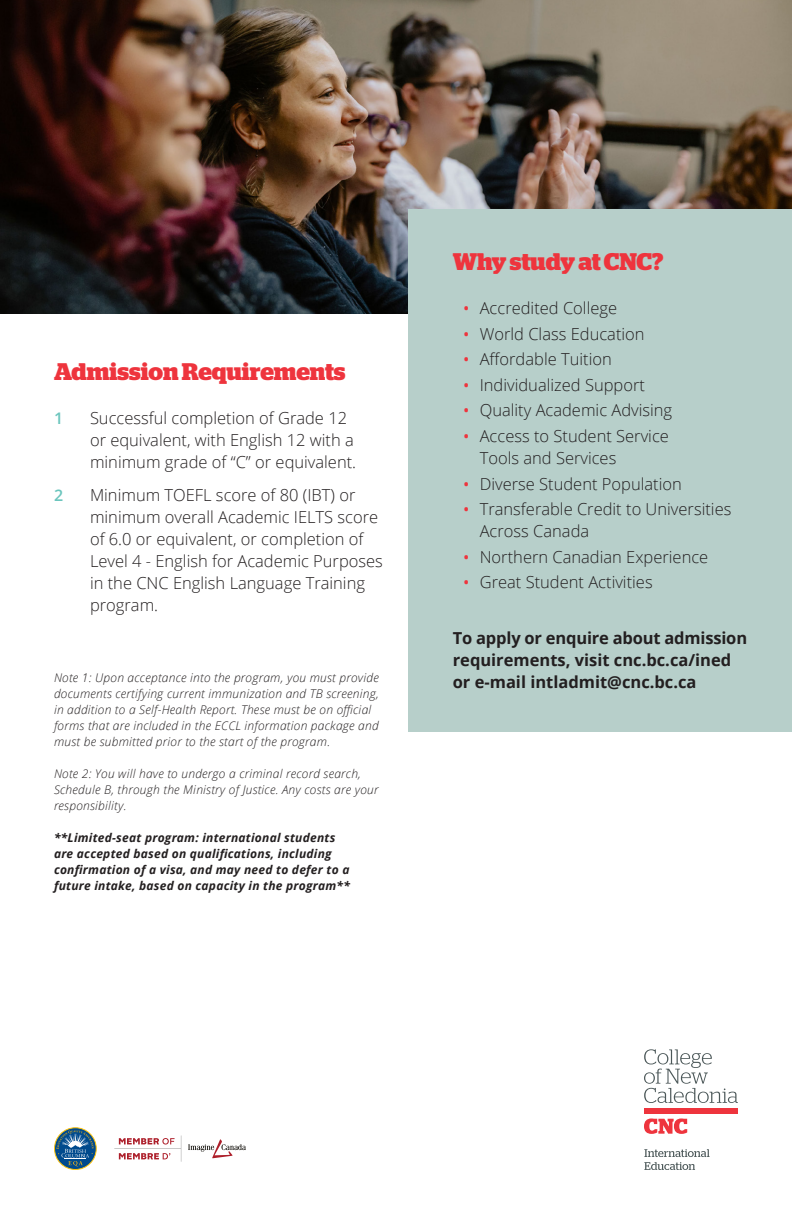
<style>
.page{position:relative;width:792px;height:1224px;background:#fff}
.page>*{position:absolute;margin:0;border:0;box-sizing:border-box;transform-origin:0 0}
.Body_Copy_Large_Sub{font:700 24px "Stag";color:#ee343d}
.t1{font:300 16.4px/22px "Open Sans";color:#231f20}
.t2{font:700 16.4px/22px "Open Sans";color:#231f20}
.t3{font:600 16px "Open Sans";color:#6bc5bd}
.Fine_Print_-_Tables{font:italic 300 12px/16px "Open Sans";letter-spacing:.02em;color:#231f20}
.Fine_Print_-_Tables-2{font:italic 700 12px/16px "Open Sans";letter-spacing:.02em;color:#231f20}
.s1{font-size:24px;color:#ee343d}
</style>
<div class="page">
<svg style="left:54px;top:1127px;width:43px;height:43px"></svg>
<svg style="left:114px;top:1136px;width:67px;height:25px"></svg>
<svg style="left:188px;top:1139px;width:58px;height:19px"></svg>
<img style="left:0;top:0;width:792px;height:314px">
<svg style="left:644px;top:1049px;width:94px;height:54px"></svg>
<div style="left:644px;top:1108px;width:94px;height:6px;background:#ee343d"></div>
<svg style="left:644px;top:1118px;width:43px;height:16px"></svg>
<svg style="left:644px;top:1149px;width:66px;height:21px"></svg>
<div style="left:408px;top:210px;width:384px;height:522px;background:#b7cfca"></div>
<p class="Body_Copy_Large_Sub" style="left:54px;top:358px;width:293px">Admission Requirements</p>
<p class="t3" style="left:54px;top:407px;width:11px">1</p>
<p class="t1" style="left:90px;top:407px;width:268px">Successful completion of Grade 12 or equivalent, with English 12 with a minimum grade of “C” or equivalent.</p>
<p class="t3" style="left:54px;top:484px;width:11px">2</p>
<p class="t1" style="left:90px;top:483px;width:294px">Minimum TOEFL score of 80 (IBT) or minimum overall Academic IELTS score of 6.0 or equivalent, or completion of<br>Level 4 - English for Academic Purposes in the CNC English Language Training program.</p>
<p class="Fine_Print_-_Tables" style="left:54px;top:669px;width:326px">Note 1: Upon acceptance into the program, you must provide documents certifying current immunization and TB screening, in addition to a Self-Health Report. These must be on official forms that are included in the ECCL information package and must be submitted prior to the start of the program.</p>
<p class="Fine_Print_-_Tables" style="left:54px;top:765px;width:326px">Note 2: You will have to undergo a criminal record search,<br>Schedule B, through the Ministry of Justice. Any costs are your responsibility.</p>
<p class="Fine_Print_-_Tables-2" style="left:54px;top:829px;width:297px">**Limited-seat program: international students are accepted based on qualifications, including confirmation of a visa, and may need to defer to a future intake, based on capacity in the program**</p>
<h1 class="Body_Copy_Large_Sub" style="left:453px;top:248px;width:212px">Why study at CNC?</h1>
<p class="t1" style="left:462px;top:297px;width:157px"><span class="s1">•</span> Accredited College</p>
<p class="t1" style="left:462px;top:322px;width:184px"><span class="s1">•</span> World Class Education</p>
<p class="t1" style="left:462px;top:348px;width:152px"><span class="s1">•</span> Affordable Tuition</p>
<p class="t1" style="left:462px;top:373px;width:185px"><span class="s1">•</span> Individualized Support</p>
<p class="t1" style="left:462px;top:399px;width:212px"><span class="s1">•</span> Quality Academic Advising</p>
<p class="t1" style="left:480px;top:425px;width:191px;text-indent:-18px"><span class="s1">•</span> Access to Student Service<br>Tools and Services</p>
<p class="t1" style="left:462px;top:472px;width:222px"><span class="s1">•</span> Diverse Student Population</p>
<p class="t1" style="left:480px;top:498px;width:253px;text-indent:-18px"><span class="s1">•</span> Transferable Credit to Universities<br>Across Canada</p>
<p class="t1" style="left:462px;top:545px;width:248px"><span class="s1">•</span> Northern Canadian Experience</p>
<p class="t1" style="left:462px;top:571px;width:192px"><span class="s1">•</span> Great Student Activities</p>
<p class="t2" style="left:453px;top:627px;width:296px">To apply or enquire about admission requirements, visit cnc.bc.ca/ined or e-mail intladmit@cnc.bc.ca</p>
</div>
